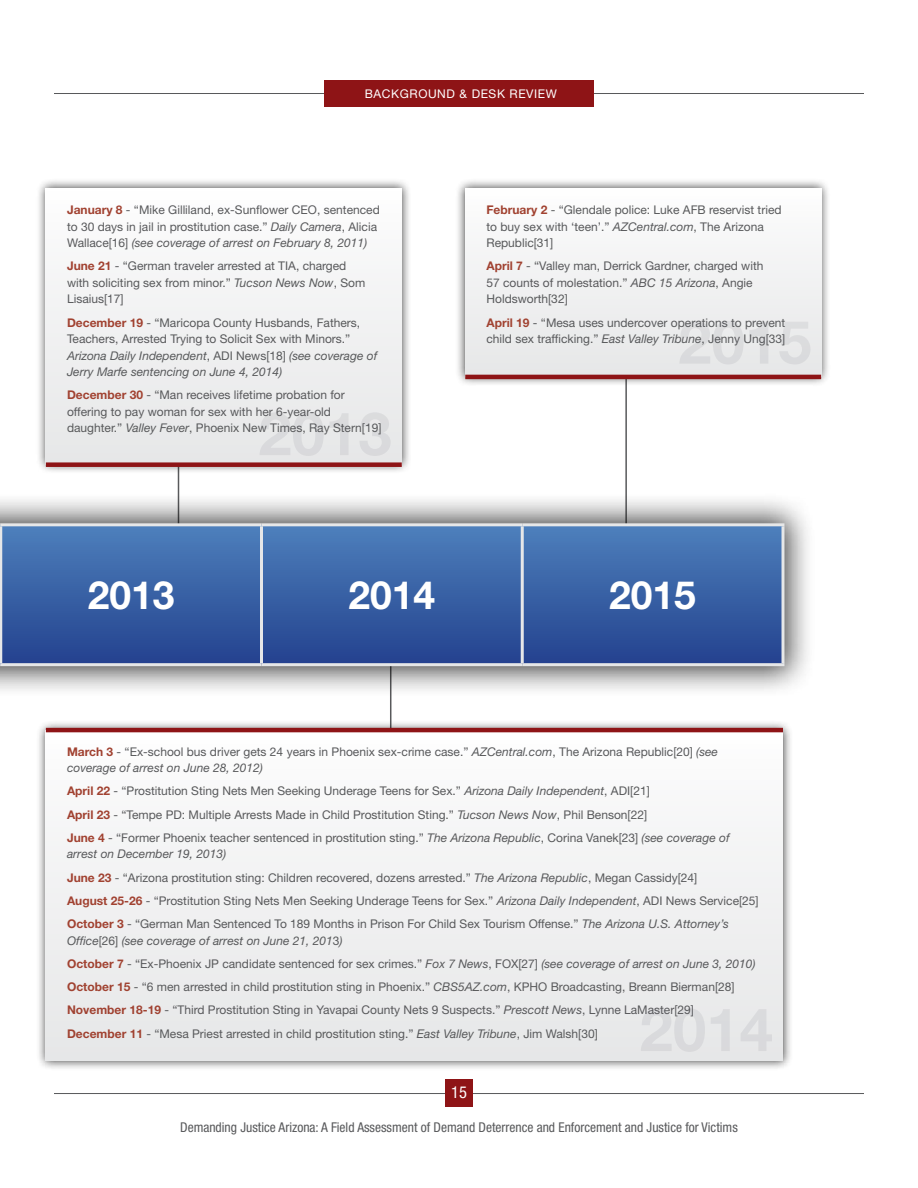
<style>
.page{position:relative;width:918px;height:1188px;background:#fff}
.page>*{position:absolute;margin:0;border:0;box-sizing:border-box;transform-origin:0 0}
.t1{font:700 60px "Helvetica Neue LT Std";color:#454554}
.t2{font:700 39px "Helvetica Neue LT Std";color:#fff}
.t3{font:condensed 16.5px "Helvetica Neue LT Std";color:#fff}
.t4{font:condensed 13.5px "Helvetica Neue LT Std";color:#58595b}
.t5{font:12px/16.5px "Helvetica Neue LT Std";color:#58595b}
.t6{font:12px "Helvetica Neue LT Std";letter-spacing:.05em;color:#fff}
.s1{font-weight:700;color:#a14231}
.s2{font-style:italic}
.s3{font-weight:700;color:#a04231}
</style>
<div class="page">
<hr style="left:54px;top:1093px;width:810px;height:1px;background:#58595b">
<div style="left:445px;top:1079px;width:28px;height:28px;background:#8e1416"></div>
<hr style="left:54px;top:93px;width:810px;height:1px;background:#58595b">
<div style="left:324px;top:80px;width:270px;height:27px;background:#8e1416"></div>
<hr style="left:178px;top:380px;width:1px;height:264px;background:#58595b">
<hr style="left:390px;top:534px;width:1px;height:264px;background:#58595b">
<hr style="left:625px;top:348px;width:2px;height:264px;background:#58595b">
<div style="left:36px;top:178px;width:375px;height:296px;background:#000;opacity:.75"></div>
<div style="left:46px;top:189px;width:356px;height:276px;background:#f1f1f2"></div>
<div style="left:455px;top:178px;width:376px;height:209px;background:#000;opacity:.75"></div>
<div style="left:465px;top:189px;width:356px;height:188px;background:#f1f1f2"></div>
<div style="left:36px;top:720px;width:757px;height:351px;background:#000;opacity:.75"></div>
<div style="left:46px;top:730px;width:737px;height:331px;background:#f1f1f2"></div>
<div style="left:0;top:492px;width:817px;height:206px;background:#000;opacity:.75"></div>
<svg style="left:2px;top:526px;width:780px;height:137px;background:#3861a5"></svg>
<hr style="left:1px;top:523px;width:261px;height:3px;background:#e6e7e8">
<hr style="left:0;top:526px;width:2px;height:137px;background:#e6e7e8">
<hr style="left:262px;top:523px;width:260px;height:3px;background:#e6e7e8">
<hr style="left:260px;top:526px;width:3px;height:137px;background:#e6e7e8">
<hr style="left:522px;top:523px;width:262px;height:3px;background:#e6e7e8">
<hr style="left:521px;top:526px;width:3px;height:137px;background:#e6e7e8">
<hr style="left:782px;top:526px;width:2px;height:137px;background:#e6e7e8">
<hr style="left:1px;top:663px;width:261px;height:3px;background:#e6e7e8">
<hr style="left:262px;top:663px;width:260px;height:3px;background:#e6e7e8">
<hr style="left:522px;top:663px;width:262px;height:3px;background:#e6e7e8">
<hr style="left:46px;top:728px;width:737px;height:4px;background:#8e1416">
<div style="left:46px;top:462px;width:356px;height:5px;background:#8e1416"></div>
<hr style="left:465px;top:375px;width:356px;height:4px;background:#8e1416">
<p class="t6" style="left:365px;top:87px;width:194px">BACKGROUND &amp; DESK REVIEW</p>
<p class="t5" style="left:67px;top:201px;width:314px"><span class="s1">January 8</span> - “Mike Gilliland, ex-Sunflower CEO, sentenced to 30 days in jail in prostitution case.” <span class="s2">Daily Camera</span>, Alicia<br>Wallace[16] <span class="s2">(see coverage of arrest on February 8, 2011)</span></p>
<p class="t5" style="left:67px;top:258px;width:300px"><span class="s1">June 21</span> - “German traveler arrested at TIA, charged with soliciting sex from minor.” <span class="s2">Tucson News Now</span>, Som<br>Lisaius[17]</p>
<p class="t5" style="left:67px;top:314px;width:312px"><span class="s1">December 19</span> - “Maricopa County Husbands, Fathers, Teachers, Arrested Trying to Solicit Sex with Minors.” <span class="s2">Arizona Daily Independent</span>, ADI News[18] <span class="s2">(see coverage of Jerry Marfe sentencing on June 4, 2014)</span></p>
<p class="t5" style="left:67px;top:387px;width:316px"><span class="s1">December 30</span> - “Man receives lifetime probation for offering to pay woman for sex with her 6-year-old daughter.” <span class="s2">Valley Fever</span>, Phoenix New Times, Ray Stern[19]</p>
<h1 class="t1" style="left:258px;top:397px;width:135px">2013</h1>
<p class="t5" style="left:486px;top:201px;width:297px"><span class="s1">February 2</span> - “Glendale police: Luke AFB reservist tried to buy sex with ‘teen’.” <span class="s2">AZCentral.com</span>, The Arizona<br>Republic[31]</p>
<p class="t5" style="left:486px;top:258px;width:279px"><span class="s1">April 7</span> - “Valley man, Derrick Gardner, charged with<br>57 counts of molestation.” <span class="s2">ABC 15 Arizona</span>, Angie<br>Holdsworth[32]</p>
<p class="t5" style="left:486px;top:314px;width:300px"><span class="s1">April 19</span> - “Mesa uses undercover operations to prevent child sex trafficking.” <span class="s2">East Valley Tribune</span>, Jenny Ung[33]</p>
<h1 class="t1" style="left:678px;top:305px;width:135px">2015</h1>
<h2 class="t2" style="left:88px;top:571px;width:88px">2013</h2>
<h2 class="t2" style="left:349px;top:571px;width:88px">2014</h2>
<h2 class="t2" style="left:609px;top:571px;width:88px">2015</h2>
<p class="t5" style="left:67px;top:743px;width:652px"><span class="s1">March 3</span> - “Ex-school bus driver gets 24 years in Phoenix sex-crime case.” <span class="s2">AZCentral.com</span>, The Arizona Republic[20] <span class="s2">(see coverage of arrest on June 28, 2012)</span></p>
<p class="t5" style="left:67px;top:779px;width:664px;line-height:23.2px"><span class="s1">April 22</span> - “Prostitution Sting Nets Men Seeking Underage Teens for Sex.” <span class="s2">Arizona Daily Independent</span>, ADI[21]<br><span class="s1">April 23</span> - “Tempe PD: Multiple Arrests Made in Child Prostitution Sting.” <span class="s2">Tucson News Now</span>, Phil Benson[22]<br><span class="s1">June 4</span> - “Former Phoenix teacher sentenced in prostitution sting.” <span class="s2">The Arizona Republic</span>, Corina Vanek[23] <span class="s2">(see coverage of</span></p>
<p class="t5" style="left:67px;top:842px;width:693px;line-height:23.2px"><span class="s2">arrest on December 19, 2013)<br></span><span class="s1">June 23</span> - “Arizona prostitution sting: Children recovered, dozens arrested.” <span class="s2">The Arizona Republic</span>, Megan Cassidy[24]<br><span class="s1">August 25-26</span> - “Prostitution Sting Nets Men Seeking Underage Teens for Sex.” <span class="s2">Arizona Daily Independent</span>, ADI News Service[25] <span class="s1">October 3</span> - “German Man Sentenced To 189 Months in Prison For Child Sex Tourism Offense.” <span class="s2">The Arizona U.S. Attorney’s</span></p>
<p class="t5" style="left:67px;top:929px;width:690px;line-height:23.2px"><span class="s2">Office</span>[26] <span class="s2">(see coverage of arrest on June 21, 201</span>3<span class="s2">)<br></span><span class="s1">October 7</span> - “Ex-Phoenix JP candidate sentenced for sex crimes.” <span class="s2">Fox 7 News</span>, FOX[27] <span class="s2">(see coverage of arrest on June 3, 2010)<br></span><span class="s3">October 15</span> - “6 men arrested in child prostitution sting in Phoenix.” <span class="s2">CBS5AZ.com</span>, KPHO Broadcasting, Breann Bierman[28] <span class="s3">November 18-19</span> - “Third Prostitution Sting in Yavapai County Nets 9 Suspects.” <span class="s2">Prescott News</span>, Lynne LaMaster[29] <span class="s3">December 11</span> - “Mesa Priest arrested in child prostitution sting.” <span class="s2">East Valley Tribune</span>, Jim Walsh[30]</p>
<h1 class="t1" style="left:640px;top:993px;width:135px">2014</h1>
<h3 class="t3" style="left:451px;top:1083px;width:17px">15</h3>
<p class="t4" style="left:180px;top:1120px;width:559px">Demanding Justice Arizona: A Field Assessment of Demand Deterrence and Enforcement and Justice for Victims</p>
</div>
